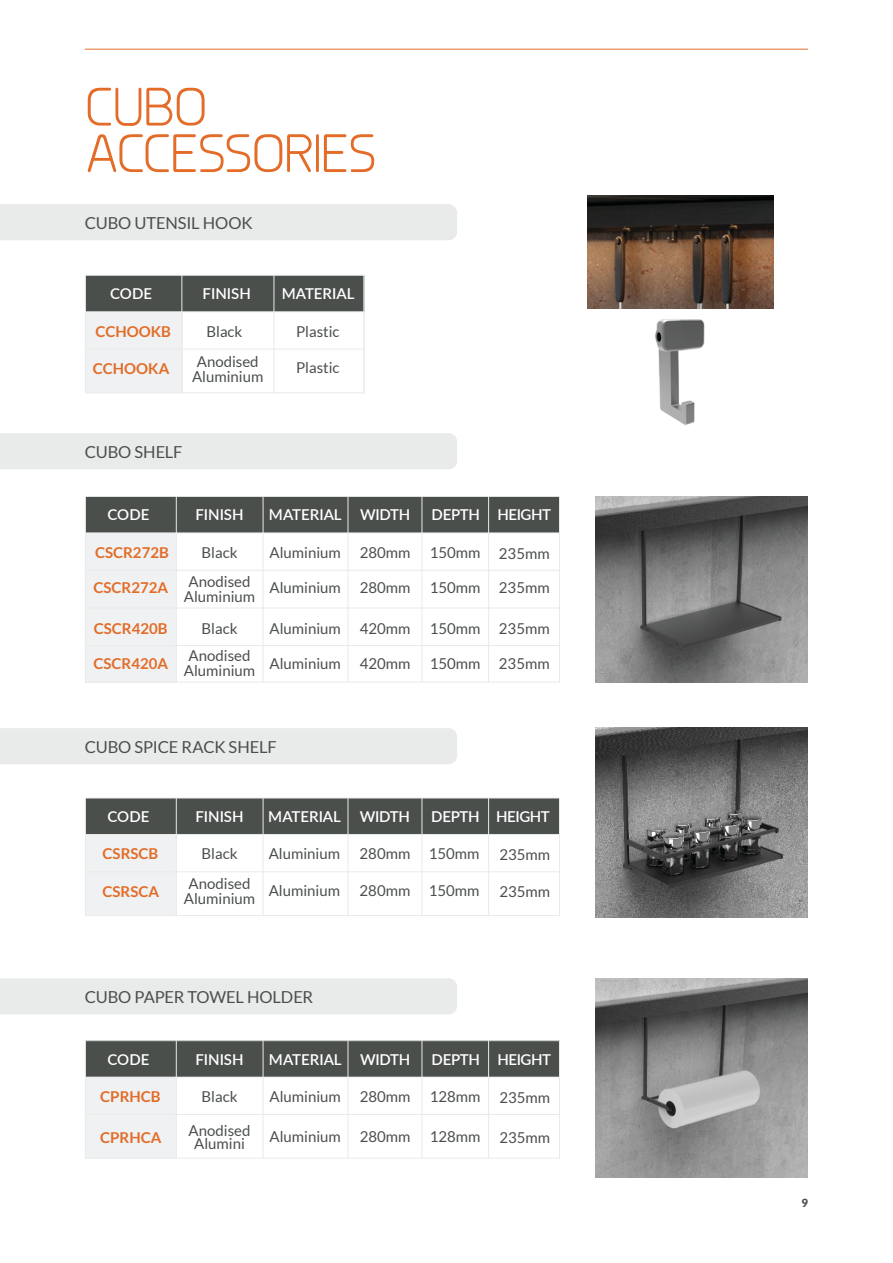
<style>
.page{position:relative;width:893px;height:1263px;background:#fff}
.page>*{position:absolute;margin:0;border:0;box-sizing:border-box;transform-origin:0 0}
.H2___9pt{font:54px/46.5px "Planer";letter-spacing:-.02em;color:#e26c28}
.H2___9pt-2{font:16.5px "Lato";letter-spacing:-.01em;color:#4a4f4c}
.Page_Body_Text_-_Whi{font:15px/15px "Lato";color:#4a4f4c;text-align:center}
.Page_Body_Text_-_Whi-2{font:600 15px "Lato";color:#fff}
.Page_Body_Text_-_Whi-3{font:700 15px "Lato";color:#e26c28}
.t1{font:900 11.25px "Lato";color:#4a4f4c}
</style>
<div class="page">
<hr style="left:85px;top:49px;width:723px;height:1px;background:#e26c28">
<div style="left:0;top:978px;width:457px;height:36px;background:#e9eaea"></div>
<img style="left:595px;top:978px;width:213px;height:200px">
<div style="left:85px;top:1047px;width:92px;height:111px;background:#f0f1f2"></div>
<div style="left:85px;top:1040px;width:474px;height:37px;background:#4a4f4c"></div>
<div style="left:85px;top:1040px;width:475px;height:118px;border:1px solid #e9eaea"></div>
<hr style="left:85px;top:1077px;width:475px;height:1px;background:#e9eaea">
<hr style="left:85px;top:1114px;width:475px;height:1px;background:#e9eaea">
<hr style="left:176px;top:1040px;width:1px;height:118px;background:#e9eaea">
<hr style="left:348px;top:1040px;width:1px;height:118px;background:#e9eaea">
<hr style="left:263px;top:1040px;width:1px;height:118px;background:#e9eaea">
<hr style="left:422px;top:1040px;width:1px;height:118px;background:#e9eaea">
<hr style="left:488px;top:1040px;width:1px;height:118px;background:#e9eaea">
<div style="left:0;top:728px;width:457px;height:36px;background:#e9eaea"></div>
<img style="left:595px;top:727px;width:213px;height:190px">
<div style="left:85px;top:804px;width:92px;height:112px;background:#f0f1f2"></div>
<div style="left:85px;top:798px;width:474px;height:36px;background:#4a4f4c"></div>
<div style="left:85px;top:798px;width:475px;height:118px;border:1px solid #e9eaea"></div>
<hr style="left:85px;top:834px;width:475px;height:1px;background:#e9eaea">
<hr style="left:85px;top:871px;width:475px;height:1px;background:#e9eaea">
<hr style="left:176px;top:798px;width:1px;height:118px;background:#e9eaea">
<hr style="left:348px;top:798px;width:1px;height:118px;background:#e9eaea">
<hr style="left:263px;top:798px;width:1px;height:118px;background:#e9eaea">
<hr style="left:422px;top:798px;width:1px;height:118px;background:#e9eaea">
<hr style="left:488px;top:798px;width:1px;height:118px;background:#e9eaea">
<div style="left:0;top:433px;width:457px;height:36px;background:#e9eaea"></div>
<img style="left:595px;top:496px;width:213px;height:186px">
<div style="left:85px;top:503px;width:92px;height:179px;background:#f0f1f2"></div>
<div style="left:85px;top:496px;width:474px;height:37px;background:#4a4f4c"></div>
<div style="left:85px;top:496px;width:475px;height:186px;border:1px solid #e9eaea"></div>
<hr style="left:85px;top:532px;width:475px;height:1px;background:#e9eaea">
<hr style="left:85px;top:570px;width:475px;height:1px;background:#e9eaea">
<hr style="left:85px;top:608px;width:475px;height:1px;background:#e9eaea">
<hr style="left:85px;top:645px;width:475px;height:1px;background:#e9eaea">
<hr style="left:176px;top:496px;width:1px;height:186px;background:#e9eaea">
<hr style="left:348px;top:496px;width:1px;height:186px;background:#e9eaea">
<hr style="left:263px;top:496px;width:1px;height:186px;background:#e9eaea">
<hr style="left:422px;top:496px;width:1px;height:186px;background:#e9eaea">
<hr style="left:488px;top:496px;width:1px;height:186px;background:#e9eaea">
<div style="left:0;top:204px;width:457px;height:36px;background:#e9eaea"></div>
<div style="left:85px;top:281px;width:97px;height:112px;background:#f0f1f2"></div>
<div style="left:85px;top:275px;width:279px;height:37px;background:#4a4f4c"></div>
<div style="left:85px;top:275px;width:279px;height:118px;border:1px solid #e9eaea"></div>
<hr style="left:85px;top:311px;width:279px;height:1px;background:#e9eaea">
<hr style="left:85px;top:349px;width:279px;height:1px;background:#e9eaea">
<hr style="left:181px;top:275px;width:1px;height:118px;background:#e9eaea">
<hr style="left:364px;top:275px;width:1px;height:118px;background:#e9eaea">
<hr style="left:274px;top:275px;width:1px;height:118px;background:#e9eaea">
<img style="left:655px;top:319px;width:50px;height:107px">
<img style="left:587px;top:195px;width:187px;height:113px">
<p class="H2___9pt" style="left:85px;top:84px;width:293px">CUBO<br>ACCESSORIES</p>
<p class="H2___9pt-2" style="left:85px;top:214px;width:169px">CUBO UTENSIL HOOK</p>
<p class="Page_Body_Text_-_Whi-2" style="left:110px;top:283px;width:43px">CODE</p>
<p class="Page_Body_Text_-_Whi-2" style="left:203px;top:283px;width:50px">FINISH</p>
<p class="Page_Body_Text_-_Whi-3" style="left:95px;top:322px;width:77px">CCHOOKB</p>
<p class="Page_Body_Text_-_Whi-3" style="left:93px;top:360px;width:78px">CCHOOKA</p>
<p class="Page_Body_Text_-_Whi" style="left:206px;top:323px;width:38px">Black</p>
<p class="Page_Body_Text_-_Whi" style="left:192px;top:354px;width:73px">Anodised<br>Aluminium</p>
<p class="Page_Body_Text_-_Whi-2" style="left:282px;top:283px;width:74px">MATERIAL</p>
<p class="Page_Body_Text_-_Whi" style="left:296px;top:323px;width:45px">Plastic</p>
<p class="Page_Body_Text_-_Whi" style="left:296px;top:360px;width:45px">Plastic</p>
<p class="H2___9pt-2" style="left:85px;top:443px;width:99px">CUBO SHELF</p>
<p class="Page_Body_Text_-_Whi-2" style="left:108px;top:504px;width:43px">CODE</p>
<p class="Page_Body_Text_-_Whi-2" style="left:360px;top:504px;width:52px">WIDTH</p>
<p class="Page_Body_Text_-_Whi-2" style="left:195px;top:504px;width:50px">FINISH</p>
<p class="Page_Body_Text_-_Whi-2" style="left:269px;top:504px;width:74px">MATERIAL</p>
<p class="Page_Body_Text_-_Whi-3" style="left:95px;top:544px;width:75px">CSCR272B</p>
<p class="Page_Body_Text_-_Whi-3" style="left:93px;top:579px;width:76px">CSCR272A</p>
<p class="Page_Body_Text_-_Whi-3" style="left:94px;top:620px;width:75px">CSCR420B</p>
<p class="Page_Body_Text_-_Whi-3" style="left:93px;top:655px;width:76px">CSCR420A</p>
<p class="Page_Body_Text_-_Whi" style="left:202px;top:545px;width:38px">Black</p>
<p class="Page_Body_Text_-_Whi" style="left:184px;top:574px;width:73px">Anodised<br>Aluminium</p>
<p class="Page_Body_Text_-_Whi" style="left:202px;top:621px;width:38px">Black</p>
<p class="Page_Body_Text_-_Whi" style="left:184px;top:648px;width:73px">Anodised<br>Aluminium</p>
<p class="Page_Body_Text_-_Whi" style="left:269px;top:545px;width:73px">Aluminium</p>
<p class="Page_Body_Text_-_Whi" style="left:269px;top:580px;width:73px">Aluminium</p>
<p class="Page_Body_Text_-_Whi" style="left:269px;top:621px;width:73px">Aluminium</p>
<p class="Page_Body_Text_-_Whi" style="left:269px;top:656px;width:73px">Aluminium</p>
<p class="Page_Body_Text_-_Whi" style="left:360px;top:545px;width:52px">280mm</p>
<p class="Page_Body_Text_-_Whi" style="left:360px;top:580px;width:52px">280mm</p>
<p class="Page_Body_Text_-_Whi" style="left:360px;top:621px;width:52px">420mm</p>
<p class="Page_Body_Text_-_Whi" style="left:360px;top:656px;width:52px">420mm</p>
<p class="Page_Body_Text_-_Whi-2" style="left:432px;top:504px;width:50px">DEPTH</p>
<p class="Page_Body_Text_-_Whi" style="left:430px;top:545px;width:52px">150mm</p>
<p class="Page_Body_Text_-_Whi" style="left:430px;top:580px;width:52px">150mm</p>
<p class="Page_Body_Text_-_Whi" style="left:430px;top:621px;width:52px">150mm</p>
<p class="Page_Body_Text_-_Whi" style="left:430px;top:656px;width:52px">150mm</p>
<p class="Page_Body_Text_-_Whi-2" style="left:497px;top:504px;width:55px">HEIGHT</p>
<p class="Page_Body_Text_-_Whi" style="left:499px;top:546px;width:52px">235mm</p>
<p class="Page_Body_Text_-_Whi" style="left:499px;top:580px;width:52px">235mm</p>
<p class="Page_Body_Text_-_Whi" style="left:499px;top:621px;width:52px">235mm</p>
<p class="Page_Body_Text_-_Whi" style="left:499px;top:656px;width:52px">235mm</p>
<p class="H2___9pt-2" style="left:85px;top:738px;width:194px">CUBO SPICE RACK SHELF</p>
<p class="Page_Body_Text_-_Whi-2" style="left:108px;top:805px;width:43px">CODE</p>
<p class="Page_Body_Text_-_Whi-2" style="left:360px;top:805px;width:52px">WIDTH</p>
<p class="Page_Body_Text_-_Whi-2" style="left:195px;top:805px;width:50px">FINISH</p>
<p class="Page_Body_Text_-_Whi-2" style="left:268px;top:805px;width:74px">MATERIAL</p>
<p class="Page_Body_Text_-_Whi-3" style="left:103px;top:845px;width:57px">CSRSCB</p>
<p class="Page_Body_Text_-_Whi-3" style="left:102px;top:883px;width:58px">CSRSCA</p>
<p class="Page_Body_Text_-_Whi" style="left:202px;top:846px;width:38px">Black</p>
<p class="Page_Body_Text_-_Whi" style="left:184px;top:876px;width:73px">Anodised<br>Aluminium</p>
<p class="Page_Body_Text_-_Whi" style="left:269px;top:846px;width:73px">Aluminium</p>
<p class="Page_Body_Text_-_Whi" style="left:269px;top:883px;width:73px">Aluminium</p>
<p class="Page_Body_Text_-_Whi" style="left:360px;top:846px;width:52px">280mm</p>
<p class="Page_Body_Text_-_Whi" style="left:360px;top:883px;width:52px">280mm</p>
<p class="Page_Body_Text_-_Whi-2" style="left:431px;top:806px;width:50px">DEPTH</p>
<p class="Page_Body_Text_-_Whi" style="left:429px;top:846px;width:52px">150mm</p>
<p class="Page_Body_Text_-_Whi" style="left:429px;top:883px;width:52px">150mm</p>
<p class="Page_Body_Text_-_Whi-2" style="left:496px;top:805px;width:55px">HEIGHT</p>
<p class="Page_Body_Text_-_Whi" style="left:499px;top:847px;width:52px">235mm</p>
<p class="Page_Body_Text_-_Whi" style="left:499px;top:884px;width:52px">235mm</p>
<p class="H2___9pt-2" style="left:85px;top:988px;width:230px">CUBO PAPER TOWEL HOLDER</p>
<p class="Page_Body_Text_-_Whi-2" style="left:108px;top:1048px;width:43px">CODE</p>
<p class="Page_Body_Text_-_Whi-2" style="left:360px;top:1048px;width:52px">WIDTH</p>
<p class="Page_Body_Text_-_Whi-2" style="left:195px;top:1048px;width:50px">FINISH</p>
<p class="Page_Body_Text_-_Whi-2" style="left:269px;top:1048px;width:74px">MATERIAL</p>
<p class="Page_Body_Text_-_Whi-2" style="left:432px;top:1048px;width:50px">DEPTH</p>
<p class="Page_Body_Text_-_Whi-2" style="left:497px;top:1048px;width:55px">HEIGHT</p>
<p class="Page_Body_Text_-_Whi-3" style="left:100px;top:1088px;width:62px">CPRHCB</p>
<p class="Page_Body_Text_-_Whi-3" style="left:100px;top:1128px;width:63px">CPRHCA</p>
<p class="Page_Body_Text_-_Whi" style="left:202px;top:1089px;width:38px">Black</p>
<p class="Page_Body_Text_-_Whi" style="left:189px;top:1123px;width:63px;line-height:13.5px">Anodised<br>Alumini</p>
<p class="Page_Body_Text_-_Whi" style="left:269px;top:1089px;width:73px">Aluminium</p>
<p class="Page_Body_Text_-_Whi" style="left:269px;top:1129px;width:73px">Aluminium</p>
<p class="Page_Body_Text_-_Whi" style="left:360px;top:1089px;width:52px">280mm</p>
<p class="Page_Body_Text_-_Whi" style="left:360px;top:1129px;width:52px">280mm</p>
<p class="Page_Body_Text_-_Whi" style="left:430px;top:1089px;width:52px">128mm</p>
<p class="Page_Body_Text_-_Whi" style="left:430px;top:1129px;width:52px">128mm</p>
<p class="Page_Body_Text_-_Whi" style="left:499px;top:1090px;width:52px">235mm</p>
<p class="Page_Body_Text_-_Whi" style="left:499px;top:1129px;width:52px">235mm</p>
<p class="t1" style="left:801px;top:1197px;width:8px">9</p>
</div>
